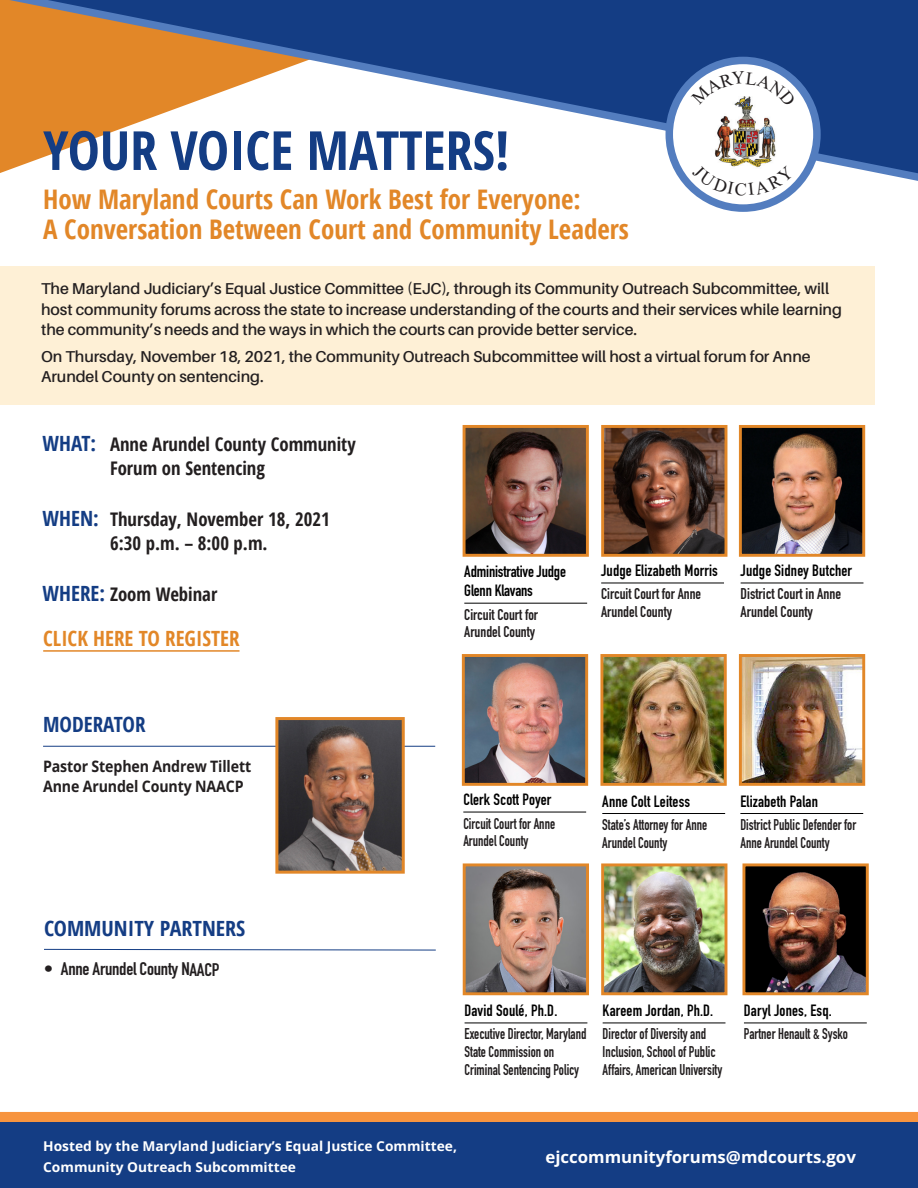
<style>
.page{position:relative;width:918px;height:1188px;background:#fff}
.page>*{position:absolute;margin:0;border:0;box-sizing:border-box;transform-origin:0 0}
.HEAD{font:700 condensed 54px "Open Sans";color:#143d84}
.BOLD_AFTER_HEAD{font:700 condensed 27px/30px "Open Sans";color:#e28728}
.CLICK_HERE{font:700 condensed 21px "Open Sans";color:#e28728}
.PANELIST_HEAD{font:700 condensed 21px "Open Sans";color:#143d84;scale:1.05 1}
.PANELIST_HEAD-2{font:700 condensed 21px "Open Sans";color:#143d84}
.WHAT__Description{font:700 condensed 18.75px/24px "Open Sans";color:#231f20}
.t1{font:18px "DIN Engschrift LT Pro";letter-spacing:-.015em;color:#231f20;scale:1.05 1}
.EMAIL{font:700 16.5px "Open Sans";color:#fff}
.PAN_NAME{font:16.05px "DIN Engschrift LT Pro";letter-spacing:.01em;color:#000}
.PAN_NAME-2{font:16.05px/19px "DIN Engschrift LT Pro";letter-spacing:-.01em;color:#000}
.BODY_-_IN_ORANGE_BOX{font:600 15.75px/20.5px "Aileron";letter-spacing:-.005em;color:#231f20}
.MODERATOR{font:700 15.75px/19.5px "Open Sans";letter-spacing:-.01em;color:#231f20;scale:.9 1}
.PANELIST_-_TITLE{font:15.3px/17.5px "DIN Engschrift LT Pro";color:#211d1e;scale:.9 1}
.PANELIST_-_TITLE-2{font:15.3px/17.5px "DIN Engschrift LT Pro";color:#211d1e}
.HOSTED_BY{font:700 13.5px/21px "Open Sans";color:#fff}
.s1{font-size:21px;color:#143d84}
</style>
<div class="page">
<svg style="left:0;top:0;width:918px;height:188px"></svg>
<div style="left:669px;top:60px;width:148px;height:148px;background:#fff;border-radius:50%"></div>
<img style="left:714px;top:106px;width:62px;height:59px">
<div style="left:666px;top:57px;width:155px;height:155px;border:8px solid #537dbf;border-radius:50%"></div>
<div style="left:0;top:1112px;width:918px;height:10px;background:#f7943f"></div>
<div style="left:0;top:266px;width:875px;height:138px;background:#fef0d6"></div>
<div style="left:0;top:1122px;width:918px;height:66px;background:#143d84"></div>
<hr style="left:43px;top:746px;width:392px;height:1px;background:#143d84">
<svg style="left:44px;top:949px;width:392px;height:2px"></svg>
<hr style="left:43px;top:650px;width:197px;height:2px;background:#e28728">
<img style="left:279px;top:721px;width:122px;height:149px">
<div style="left:275px;top:717px;width:130px;height:157px;border:3px solid #e28728"></div>
<img style="left:605px;top:429px;width:118px;height:124px">
<div style="left:601px;top:425px;width:126px;height:132px;border:3px solid #e28728"></div>
<hr style="left:601px;top:583px;width:123px;height:1px;background:#000">
<hr style="left:741px;top:583px;width:122px;height:1px;background:#000">
<img style="left:743px;top:429px;width:118px;height:124px">
<div style="left:739px;top:425px;width:126px;height:132px;border:3px solid #e28728"></div>
<hr style="left:463px;top:812px;width:123px;height:1px;background:#000">
<img style="left:466px;top:658px;width:118px;height:124px">
<div style="left:462px;top:654px;width:126px;height:132px;border:3px solid #e28728"></div>
<hr style="left:602px;top:813px;width:123px;height:1px;background:#000">
<img style="left:604px;top:658px;width:119px;height:124px">
<div style="left:600px;top:654px;width:127px;height:132px;border:3px solid #e28728"></div>
<hr style="left:740px;top:813px;width:123px;height:1px;background:#000">
<img style="left:743px;top:658px;width:118px;height:124px">
<div style="left:739px;top:654px;width:126px;height:132px;border:3px solid #e28728"></div>
<hr style="left:465px;top:1023px;width:122px;height:1px;background:#000">
<img style="left:467px;top:867px;width:118px;height:124px">
<div style="left:463px;top:863px;width:126px;height:132px;border:3px solid #e28728"></div>
<hr style="left:603px;top:1023px;width:122px;height:1px;background:#000">
<img style="left:605px;top:867px;width:118px;height:124px">
<div style="left:601px;top:863px;width:126px;height:132px;border:3px solid #e28728"></div>
<hr style="left:744px;top:1023px;width:123px;height:1px;background:#000">
<img style="left:746px;top:867px;width:119px;height:124px">
<div style="left:742px;top:863px;width:127px;height:132px;border:3px solid #e28728"></div>
<hr style="left:464px;top:603px;width:123px;height:1px;background:#000">
<img style="left:467px;top:429px;width:118px;height:124px">
<div style="left:463px;top:425px;width:126px;height:132px;border:3px solid #e28728"></div>
<svg style="left:691px;top:71px;width:105px;height:35px"></svg>
<svg style="left:692px;top:165px;width:102px;height:31px"></svg>
<p class="HEAD" style="left:43px;top:113px;width:468px">YOUR VOICE MATTERS!</p>
<p class="BOLD_AFTER_HEAD" style="left:43px;top:184px;width:587px">How Maryland Courts Can Work Best for Everyone:<br>A Conversation Between Court and Community Leaders</p>
<p class="BODY_-_IN_ORANGE_BOX" style="left:41px;top:278px;width:802px">The Maryland Judiciary’s Equal Justice Committee (EJC), through its Community Outreach Subcommittee, will host community forums across the state to increase understanding of the courts and their services while learning the community’s needs and the ways in which the courts can provide better service.</p>
<p class="BODY_-_IN_ORANGE_BOX" style="left:41px;top:346px;width:771px">On Thursday, November 18, 2021, the Community Outreach Subcommittee will host a virtual forum for Anne<br>Arundel County on sentencing.</p>
<p class="WHAT__Description" style="left:110px;top:432px;width:247px;text-indent:-67px"><span class="s1">WHAT:</span> Anne Arundel County Community<br>Forum on Sentencing</p>
<p class="WHAT__Description" style="left:43px;top:507px;width:289px;text-align:center"><span class="s1">WHEN:</span> Thursday, November 18, 2021<br>6:30 p.m. – 8:00 p.m.</p>
<p class="WHAT__Description" style="left:43px;top:582px;width:176px"><span class="s1">WHERE:</span> Zoom Webinar</p>
<p class="CLICK_HERE" style="left:43px;top:624px;width:198px">CLICK HERE TO REGISTER</p>
<p class="PANELIST_HEAD-2" style="left:43px;top:710px;width:104px">MODERATOR</p>
<p class="MODERATOR" style="left:43px;top:756px;width:233px">Pastor Stephen Andrew Tillett<br>Anne Arundel County NAACP</p>
<p class="PANELIST_HEAD" style="left:44px;top:913px;width:193px">COMMUNITY PARTNERS</p>
<p class="t1" style="left:44px;top:959px;width:169px">• Anne Arundel County NAACP</p>
<p class="PAN_NAME-2" style="left:464px;top:562px;width:103px">Administrative Judge<br>Glenn Klavans</p>
<p class="PANELIST_-_TITLE-2" style="left:464px;top:606px;width:75px">Circuit Court for<br>Arundel County</p>
<p class="PAN_NAME" style="left:601px;top:561px;width:118px">Judge Elizabeth Morris</p>
<p class="PANELIST_-_TITLE-2" style="left:601px;top:585px;width:102px">Circuit Court for Anne<br>Arundel County</p>
<p class="PAN_NAME" style="left:741px;top:561px;width:113px">Judge Sidney Butcher</p>
<p class="PANELIST_-_TITLE-2" style="left:741px;top:585px;width:102px">District Court in Anne<br>Arundel County</p>
<p class="PAN_NAME" style="left:463px;top:790px;width:90px">Clerk Scott Poyer</p>
<p class="PANELIST_-_TITLE" style="left:463px;top:814px;width:104px">Circuit Court for Anne<br>Arundel County</p>
<p class="PAN_NAME" style="left:602px;top:792px;width:89px">Anne Colt Leitess</p>
<p class="PANELIST_-_TITLE" style="left:602px;top:816px;width:118px">State’s Attorney for Anne<br>Arundel County</p>
<p class="PAN_NAME" style="left:740px;top:792px;width:79px">Elizabeth Palan</p>
<p class="PANELIST_-_TITLE" style="left:740px;top:816px;width:130px">District Public Defender for<br>Anne Arundel County</p>
<p class="PAN_NAME" style="left:465px;top:1001px;width:94px">David Soulé, Ph.D.</p>
<p class="PANELIST_-_TITLE" style="left:465px;top:1025px;width:137px">Executive Director, Maryland<br>State Commission on<br>Criminal Sentencing Policy</p>
<p class="PAN_NAME" style="left:603px;top:1001px;width:112px">Kareem Jordan, Ph.D.</p>
<p class="PANELIST_-_TITLE" style="left:603px;top:1025px;width:134px">Director of Diversity and<br>Inclusion, School of Public<br>Affairs, American University</p>
<p class="PAN_NAME" style="left:744px;top:1001px;width:89px">Daryl Jones, Esq.</p>
<p class="PANELIST_-_TITLE" style="left:744px;top:1025px;width:117px">Partner Henault &amp; Sysko</p>
<p class="HOSTED_BY" style="left:43px;top:1135px;width:415px">Hosted by the Maryland Judiciary’s Equal Justice Committee,<br>Community Outreach Subcommittee</p>
<p class="EMAIL" style="left:545px;top:1146px;width:312px">ejccommunityforums@mdcourts.gov</p>
</div>
